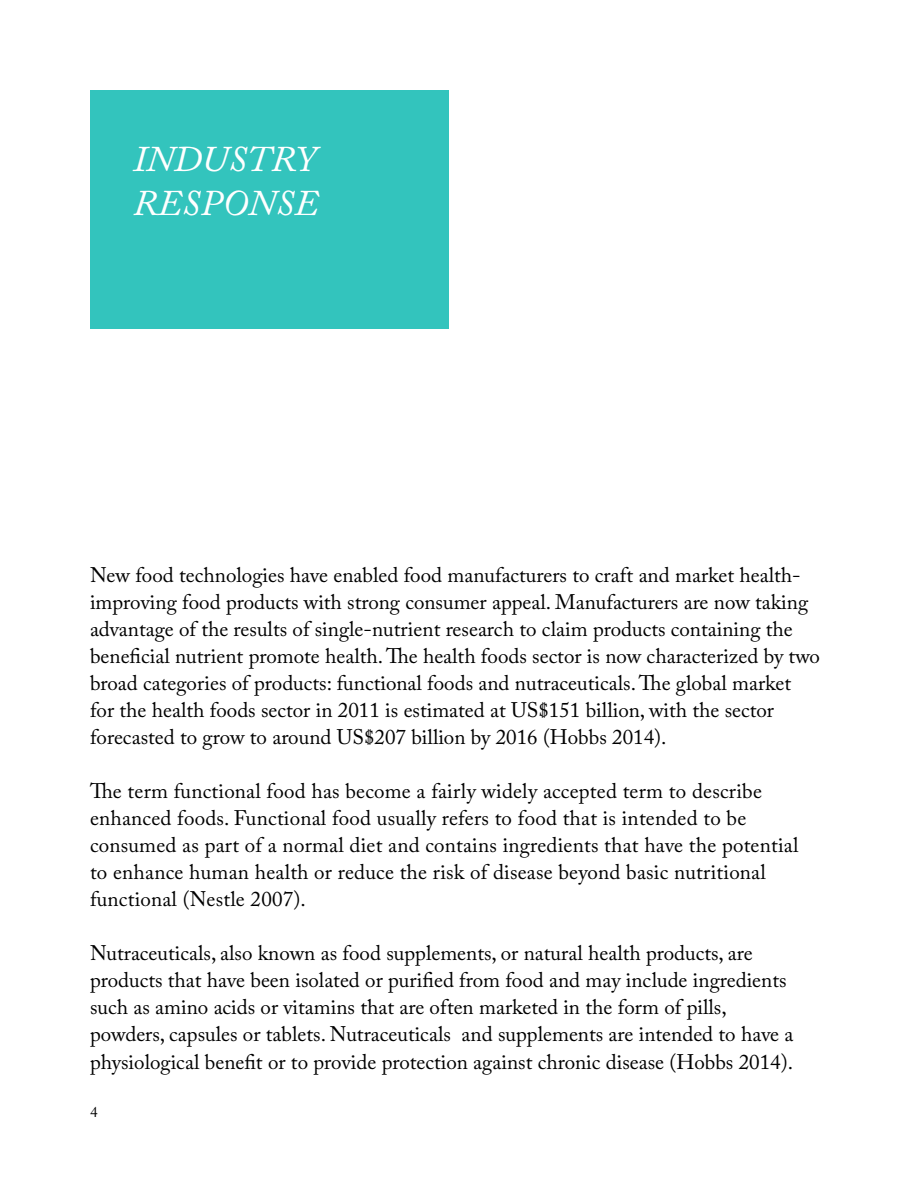
<style>
.page{position:relative;width:918px;height:1188px;background:#fff}
.page>*{position:absolute;margin:0;border:0;box-sizing:border-box;transform-origin:0 0}
.t1{font:italic 36px/43.2px "Adobe Caslon Pro";letter-spacing:.015em;color:#fff}
.t2{font:21px/27px "Adobe Caslon Pro";color:#000}
.t3{font:15px "Adobe Caslon Pro";color:#000}
</style>
<div class="page">
<div style="left:91px;top:90px;width:358px;height:239px;background:#33c4bd"></div>
<h1 class="t1" style="left:133px;top:137px;width:187px">INDUSTRY<br>RESPONSE</h1>
<p class="t2" style="left:90px;top:562px;width:732px">New food technologies have enabled food manufacturers to craft and market health&shy;improving food products with strong consumer appeal. Manufacturers are now taking advantage of the results of single-nutrient research to claim products containing the beneficial nutrient promote health. The health foods sector is now characterized by two broad categories of products: functional foods and nutraceuticals. The global market for the health foods sector in 2011 is estimated at US$151 billion, with the sector forecasted to grow to around US$207 billion by 2016 (Hobbs 2014).</p>
<p class="t2" style="left:90px;top:778px;width:710px">The term functional food has become a fairly widely accepted term to describe enhanced foods. Functional food usually refers to food that is intended to be consumed as part of a normal diet and contains ingredients that have the potential to enhance human health or reduce the risk of disease beyond basic nutritional functional (Nestle 2007).</p>
<p class="t2" style="left:90px;top:940px;width:705px">Nutraceuticals, also known as food supplements, or natural health products, are products that have been isolated or purified from food and may include ingredients such as amino acids or vitamins that are often marketed in the form of pills, powders, capsules or tablets. Nutraceuticals and supplements are intended to have a physiological benefit or to provide protection against chronic disease (Hobbs 2014).</p>
<p class="t3" style="left:90px;top:1103px;width:9px">4</p>
</div>
